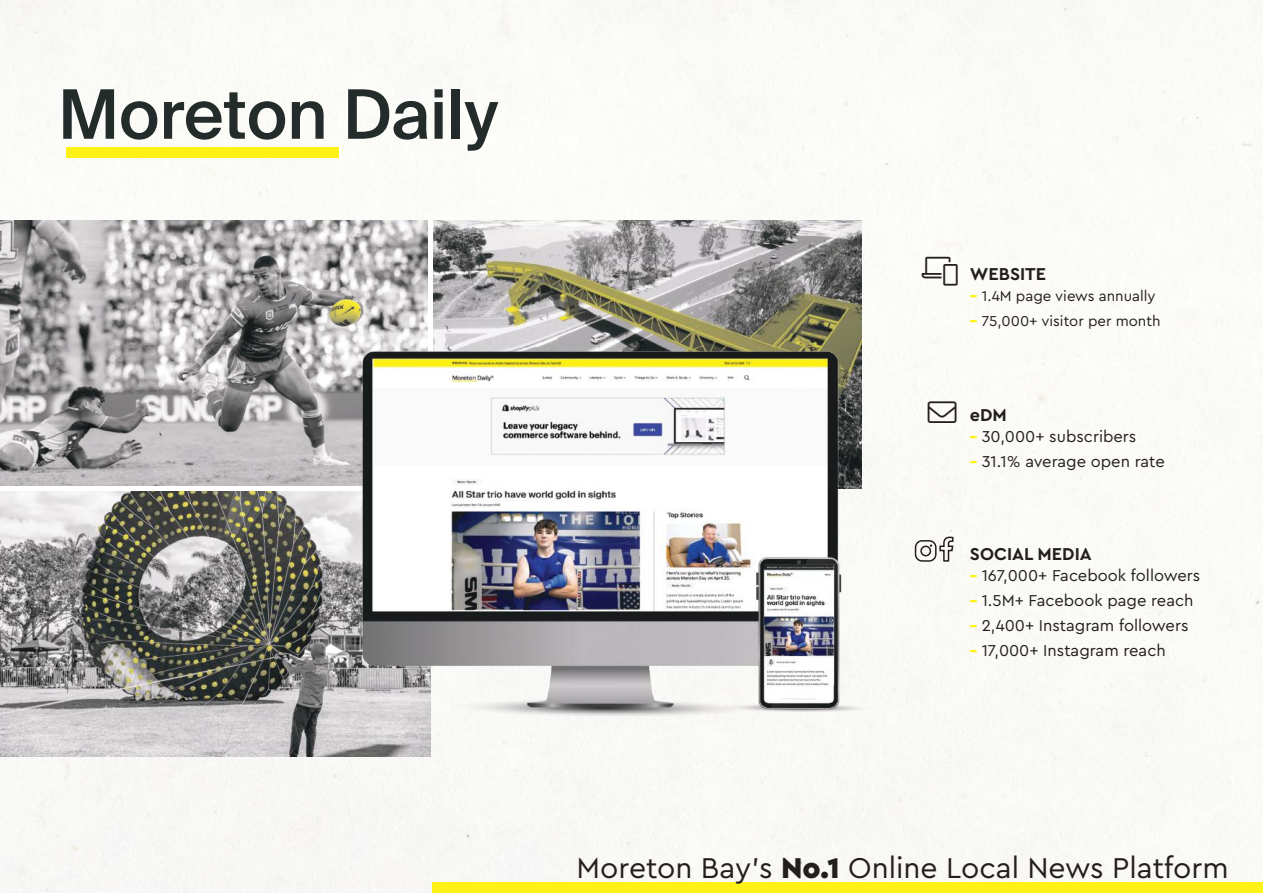
<style>
.page{position:relative;width:1263px;height:893px;background:#fff}
.page>*{position:absolute;margin:0;border:0;box-sizing:border-box;transform-origin:0 0}
.t1{font:30px "Cera Pro";color:#241f1f}
.t2{font:300 28.8px "Font Awesome 5 Pro";color:#241f1f}
.t3{font:700 18px "Cera Pro";color:#241f1f}
.t4{font:16.5px "Cera Pro";color:#241f1f}
.t5{font:15px "Cera Pro";color:#241f1f}
.s1{font-weight:900;color:#fdf115}
.s2{font-weight:900;font-size:15px;color:#fdf115}
.s3{font-weight:900}
</style>
<div class="page">
<img style="left:0;top:0;width:1263px;height:893px">
<img style="left:433px;top:221px;width:428px;height:105px">
<img style="left:0;top:221px;width:431px;height:535px">
<div style="left:433px;top:882px;width:830px;height:10px;background:#fdf115"></div>
<div style="left:428px;top:221px;width:5px;height:270px;background:#fff"></div>
<svg style="left:63px;top:89px;width:51px;height:50px"></svg>
<svg style="left:121px;top:101px;width:36px;height:39px"></svg>
<svg style="left:164px;top:92px;width:121px;height:48px"></svg>
<svg style="left:292px;top:101px;width:32px;height:38px"></svg>
<svg style="left:348px;top:89px;width:79px;height:51px"></svg>
<svg style="left:434px;top:89px;width:9px;height:50px"></svg>
<div style="left:452px;top:89px;width:8px;height:50px;background:#242b2b"></div>
<svg style="left:464px;top:102px;width:34px;height:49px"></svg>
<div style="left:66px;top:147px;width:273px;height:11px;background:#fdf115"></div>
<div style="left:0;top:486px;width:417px;height:5px;background:#fff"></div>
<img style="left:347px;top:326px;width:596px;height:421px">
<div style="left:915px;top:540px;width:21px;height:22px;border:2px solid #241f1f;border-radius:7px"></div>
<div style="left:920px;top:546px;width:11px;height:10px;border:2px solid #241f1f;border-radius:50%"></div>
<svg style="left:939px;top:536px;width:15px;height:26px"></svg>
<svg style="left:922px;top:257px;width:36px;height:29px"></svg>
<svg style="left:928px;top:401px;width:29px;height:22px"></svg>
<h2 class="t2" style="left:922px;top:257px;width:37px">□■●▼□</h2>
<p class="t3" style="left:970px;top:262px;width:78px">WEBSITE</p>
<p class="t5" style="left:970px;top:286px;width:187px"><span class="s1">–</span> 1.4M page views annually</p>
<p class="t5" style="left:970px;top:311px;width:192px"><span class="s1">–</span> 75,000+ visitor per month</p>
<p class="t3" style="left:970px;top:402px;width:39px">eDM</p>
<p class="t4" style="left:970px;top:425px;width:168px"><span class="s2">–</span> 30,000+ subscribers</p>
<p class="t4" style="left:970px;top:450px;width:196px"><span class="s2">–</span> 31.1% average open rate</p>
<p class="t3" style="left:970px;top:542px;width:123px">SOCIAL MEDIA</p>
<p class="t4" style="left:970px;top:564px;width:232px"><span class="s2">–</span> 167,000+ Facebook followers</p>
<p class="t4" style="left:970px;top:589px;width:225px"><span class="s2">–</span> 1.5M+ Facebook page reach</p>
<p class="t4" style="left:970px;top:615px;width:220px"><span class="s2">–</span> 2,400+ Instagram followers</p>
<p class="t4" style="left:970px;top:640px;width:197px"><span class="s2">–</span> 17,000+ Instagram reach</p>
<h1 class="t1" style="left:577px;top:848px;width:653px">Moreton Bay's <span class="s3">No.1</span> Online Local News Platform</h1>
</div>
